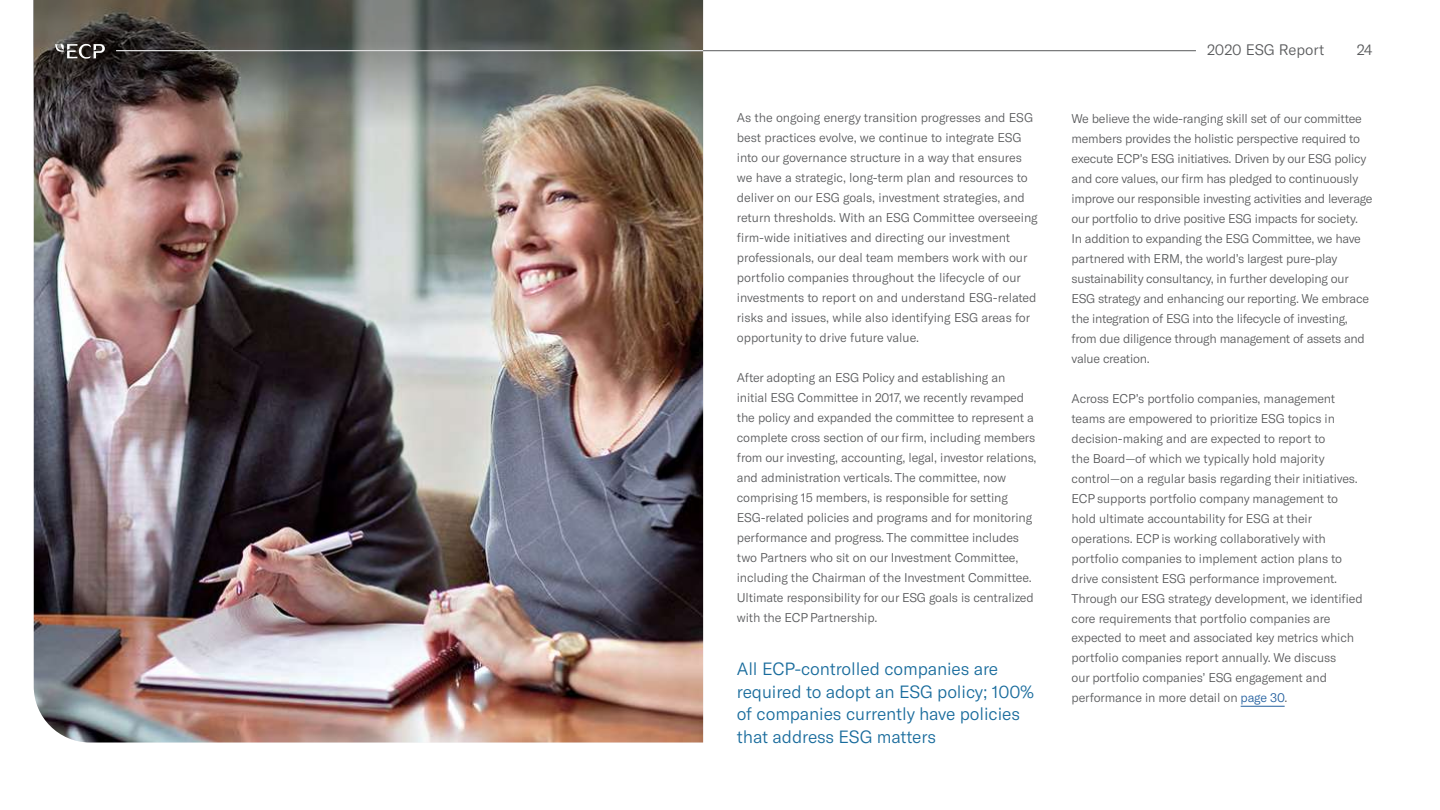
<style>
.page{position:relative;width:1440px;height:810px;background:#fff}
.page>*{position:absolute;margin:0;border:0;box-sizing:border-box;transform-origin:0 0}
.t1{font:300 17.5px/22.5px "GT America";letter-spacing:-.005em;color:#186b9c}
.t2{font:300 15px "GT America";color:#58595b}
.t3{font:300 12.5px/20px "GT America";letter-spacing:-.01em;color:#58595b}
.s1{color:#215e9e}
</style>
<div class="page">
<hr style="left:1241px;top:706px;width:44px;height:1px;background:#215e9e">
<img style="left:34px;top:135px;width:669px;height:607px">
<img style="left:34px;top:0;width:669px;height:135px">
<hr style="left:116px;top:50px;width:1080px;height:1px;background:#58595b">
<svg style="left:55px;top:44px;width:50px;height:14px"></svg>
<hr style="left:116px;top:50px;width:587px;height:1px;background:#fff">
<p class="t3" style="left:737px;top:108px;width:302px">As the ongoing energy transition progresses and ESG best practices evolve, we continue to integrate ESG into our governance structure in a way that ensures we have a strategic, long-term plan and resources to deliver on our ESG goals, investment strategies, and return thresholds. With an ESG Committee overseeing firm-wide initiatives and directing our investment professionals, our deal team members work with our portfolio companies throughout the lifecycle of our investments to report on and understand ESG-related risks and issues, while also identifying ESG areas for opportunity to drive future value.</p>
<p class="t3" style="left:737px;top:368px;width:301px">After adopting an ESG Policy and establishing an initial ESG Committee in 2017, we recently revamped the policy and expanded the committee to represent a complete cross section of our firm, including members from our investing, accounting, legal, investor relations, and administration verticals. The committee, now comprising 15 members, is responsible for setting ESG-related policies and programs and for monitoring performance and progress. The committee includes two Partners who sit on our Investment Committee, including the Chairman of the Investment Committee.<br>Ultimate responsibility for our ESG goals is centralized with the ECP Partnership.</p>
<h1 class="t1" style="left:737px;top:658px;width:299px">All ECP-controlled companies are required to adopt an ESG policy; 100% of companies currently have policies that address ESG matters</h1>
<p class="t2" style="left:1207px;top:41px;width:119px">2020 ESG Report</p>
<p class="t2" style="left:1357px;top:41px;width:17px">24</p>
<p class="t3" style="left:1072px;top:108px;width:302px">We believe the wide-ranging skill set of our committee members provides the holistic perspective required to execute ECP’s ESG initiatives. Driven by our ESG policy and core values, our firm has pledged to continuously improve our responsible investing activities and leverage our portfolio to drive positive ESG impacts for society.<br>In addition to expanding the ESG Committee, we have partnered with ERM, the world’s largest pure-play sustainability consultancy, in further developing our ESG strategy and enhancing our reporting. We embrace the integration of ESG into the lifecycle of investing, from due diligence through management of assets and value creation.</p>
<p class="t3" style="left:1072px;top:388px;width:293px">Across ECP’s portfolio companies, management teams are empowered to prioritize ESG topics in decision-making and are expected to report to<br>the Board—of which we typically hold majority control—on a regular basis regarding their initiatives.<br>ECP supports portfolio company management to hold ultimate accountability for ESG at their operations. ECP is working collaboratively with portfolio companies to implement action plans to drive consistent ESG performance improvement.<br>Through our ESG strategy development, we identified core requirements that portfolio companies are expected to meet and associated key metrics which portfolio companies report annually. We discuss<br>our portfolio companies’ ESG engagement and performance in more detail on <span class="s1">page 30</span>.</p>
</div>
